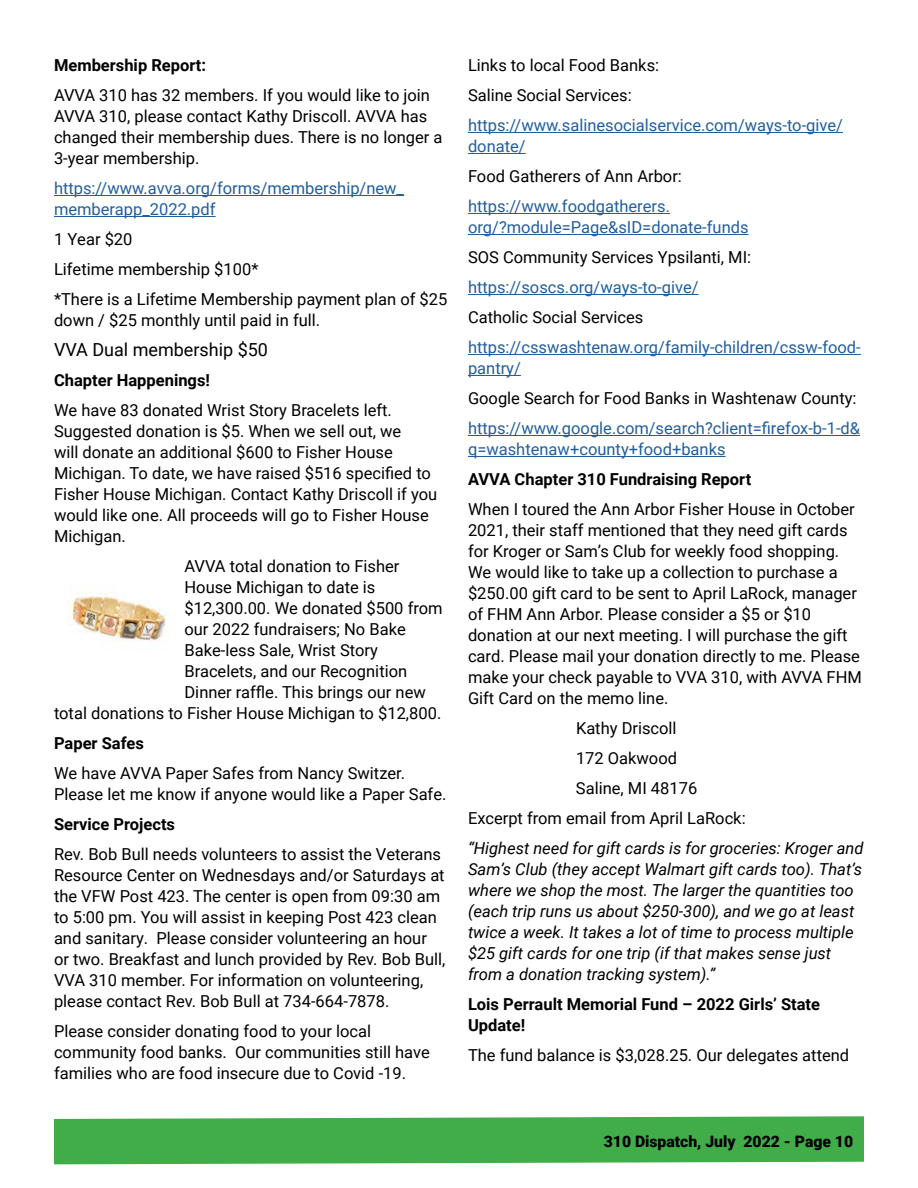
<style>
.page{position:relative;width:918px;height:1188px;background:#fff}
.page>*{position:absolute;margin:0;border:0;box-sizing:border-box;transform-origin:0 0}
.t1{font:18px "Roboto";color:#000}
.t2{font:16.5px/21px "Roboto";color:#000}
.t3{font:16.5px/21px "Roboto";color:#215e9e}
.t4{font:italic 16.5px/21px "Roboto";color:#000}
.t5{font:700 16.5px/21px "Roboto";color:#000}
.t6{font:900 15.75px "Roboto";color:#000}
</style>
<div class="page">
<svg style="left:54px;top:1116px;width:810px;height:49px;background:#4eb256"></svg>
<hr style="left:54px;top:195px;width:350px;height:1px;background:#215e9e">
<hr style="left:54px;top:216px;width:162px;height:1px;background:#215e9e">
<img style="left:68px;top:593px;width:99px;height:49px">
<hr style="left:468px;top:132px;width:375px;height:1px;background:#215e9e">
<hr style="left:468px;top:153px;width:58px;height:1px;background:#215e9e">
<hr style="left:468px;top:213px;width:202px;height:1px;background:#215e9e">
<hr style="left:468px;top:234px;width:281px;height:1px;background:#215e9e">
<hr style="left:468px;top:294px;width:231px;height:1px;background:#215e9e">
<hr style="left:468px;top:354px;width:393px;height:1px;background:#215e9e">
<hr style="left:468px;top:375px;width:53px;height:1px;background:#215e9e">
<hr style="left:468px;top:435px;width:392px;height:1px;background:#215e9e">
<hr style="left:468px;top:456px;width:258px;height:1px;background:#215e9e">
<p class="t5" style="left:54px;top:54px;width:154px">Membership Report:</p>
<p class="t2" style="left:54px;top:84px;width:390px">AVVA 310 has 32 members. If you would like to join AVVA 310, please contact Kathy Driscoll. AVVA has changed their membership dues. There is no longer a 3-year membership.</p>
<p class="t3" style="left:54px;top:177px;width:352px">https://www.avva.org/forms/membership/new_ memberapp_2022.pdf</p>
<p class="t2" style="left:54px;top:224px;width:395px;line-height:30px">1 Year $20<br>Lifetime membership $100*<br>*There is a Lifetime Membership payment plan of $25</p>
<p class="t2" style="left:54px;top:309px;width:268px">down / $25 monthly until paid in full.</p>
<p class="t1" style="left:54px;top:337px;width:216px">VVA Dual membership $50</p>
<p class="t5" style="left:54px;top:369px;width:158px">Chapter Happenings!</p>
<p class="t2" style="left:54px;top:399px;width:385px">We have 83 donated Wrist Story Bracelets left.<br>Suggested donation is $5. When we sell out, we<br>will donate an additional $600 to Fisher House Michigan. To date, we have raised $516 specified to Fisher House Michigan. Contact Kathy Driscoll if you would like one. All proceeds will go to Fisher House Michigan.</p>
<p class="t2" style="left:184px;top:555px;width:216px">AVVA total donation to Fisher</p>
<p class="t2" style="left:184px;top:576px;width:192px">House Michigan to date is</p>
<p class="t2" style="left:184px;top:597px;width:260px">$12,300.00. We donated $500 from</p>
<p class="t2" style="left:184px;top:618px;width:223px">our 2022 fundraisers; No Bake</p>
<p class="t2" style="left:184px;top:639px;width:195px">Bake-less Sale, Wrist Story</p>
<p class="t2" style="left:184px;top:660px;width:224px">Bracelets, and our Recognition</p>
<p class="t2" style="left:184px;top:681px;width:243px">Dinner raffle. This brings our new</p>
<p class="t2" style="left:54px;top:702px;width:389px">total donations to Fisher House Michigan to $12,800.</p>
<p class="t5" style="left:54px;top:732px;width:92px">Paper Safes</p>
<p class="t2" style="left:54px;top:762px;width:394px">We have AVVA Paper Safes from Nancy Switzer.<br>Please let me know if anyone would like a Paper Safe.</p>
<p class="t5" style="left:54px;top:813px;width:123px">Service Projects</p>
<p class="t2" style="left:54px;top:843px;width:393px">Rev. Bob Bull needs volunteers to assist the Veterans Resource Center on Wednesdays and/or Saturdays at the VFW Post 423. The center is open from 09:30 am to 5:00 pm. You will assist in keeping Post 423 clean and sanitary. Please consider volunteering an hour or two. Breakfast and lunch provided by Rev. Bob Bull, VVA 310 member. For information on volunteering, please contact Rev. Bob Bull at 734-664-7878.</p>
<p class="t2" style="left:54px;top:1020px;width:377px">Please consider donating food to your local community food banks. Our communities still have families who are food insecure due to Covid -19.</p>
<p class="t2" style="left:468px;top:50px;width:193px;line-height:30px">Links to local Food Banks:<br>Saline Social Services:</p>
<p class="t3" style="left:468px;top:114px;width:377px">https://www.salinesocialservice.com/ways-to-give/ donate/</p>
<p class="t2" style="left:468px;top:165px;width:215px">Food Gatherers of Ann Arbor:</p>
<p class="t3" style="left:468px;top:195px;width:282px">https://www.foodgatherers. org/?module=Page&amp;sID=donate-funds</p>
<p class="t2" style="left:468px;top:246px;width:285px">SOS Community Services Ypsilanti, MI:</p>
<p class="t3" style="left:468px;top:276px;width:232px">https://soscs.org/ways-to-give/</p>
<p class="t2" style="left:468px;top:306px;width:177px">Catholic Social Services</p>
<p class="t3" style="left:468px;top:336px;width:394px">https://csswashtenaw.org/family-children/cssw-food&shy;pantry/</p>
<p class="t2" style="left:468px;top:387px;width:390px">Google Search for Food Banks in Washtenaw County:</p>
<p class="t3" style="left:468px;top:417px;width:394px">https://www.google.com/search?client=firefox-b-1-d&amp; q=washtenaw+county+food+banks</p>
<p class="t5" style="left:468px;top:468px;width:285px">AVVA Chapter 310 Fundraising Report</p>
<p class="t2" style="left:468px;top:498px;width:395px">When I toured the Ann Arbor Fisher House in October 2021, their staff mentioned that they need gift cards for Kroger or Sam’s Club for weekly food shopping.<br>We would like to take up a collection to purchase a $250.00 gift card to be sent to April LaRock, manager of FHM Ann Arbor. Please consider a $5 or $10 donation at our next meeting. I will purchase the gift card. Please mail your donation directly to me. Please make your check payable to VVA 310, with AVVA FHM Gift Card on the memo line.</p>
<p class="t2" style="left:576px;top:717px;width:102px">Kathy Driscoll</p>
<p class="t2" style="left:576px;top:747px;width:103px">172 Oakwood</p>
<p class="t2" style="left:576px;top:777px;width:123px">Saline, MI 48176</p>
<p class="t2" style="left:468px;top:807px;width:279px">Excerpt from email from April LaRock:</p>
<p class="t4" style="left:468px;top:837px;width:397px">“Highest need for gift cards is for groceries: Kroger and Sam’s Club (they accept Walmart gift cards too). That’s where we shop the most. The larger the quantities too (each trip runs us about $250-300), and we go at least twice a week. It takes a lot of time to process multiple $25 gift cards for one trip (if that makes sense just from a donation tracking system).”</p>
<p class="t5" style="left:468px;top:993px;width:354px">Lois Perrault Memorial Fund – 2022 Girls’ State<br>Update!</p>
<p class="t2" style="left:468px;top:1044px;width:383px">The fund balance is $3,028.25. Our delegates attend</p>
<p class="t6" style="left:604px;top:1130px;width:251px">310 Dispatch, July 2022 - Page 10</p>
</div>
